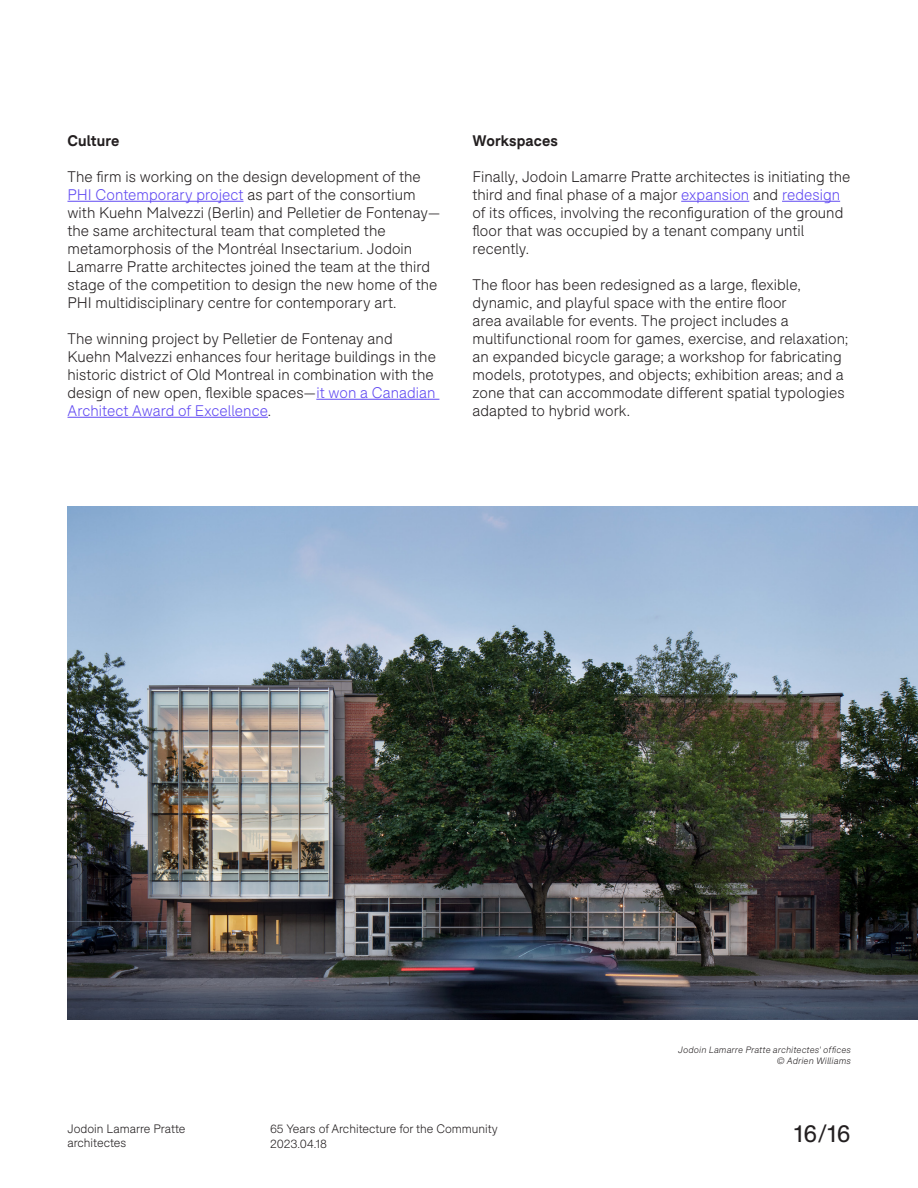
<style>
.page{position:relative;width:918px;height:1188px;background:#fff}
.page>*{position:absolute;margin:0;border:0;box-sizing:border-box;transform-origin:0 0}
.t1{font:24px "F37 Bolton";color:#231f20}
.t2{font:300 15px/18px "F37 Bolton";letter-spacing:.005em;color:#231f20}
.t3{font:700 15px "F37 Bolton";letter-spacing:.005em;color:#231f20}
.t4{font:300 12px/14.4px "F37 Bolton";color:#231f20}
.t5{font:italic 300 9px/10.8px "F37 Bolton";letter-spacing:.02em;color:#231f20;text-align:right}
.s1{color:#6049f2}
</style>
<div class="page">
<img style="left:68px;top:506px;width:850px;height:513px">
<hr style="left:68px;top:201px;width:176px;height:1px;background:#6049f2">
<hr style="left:316px;top:399px;width:123px;height:1px;background:#6049f2">
<hr style="left:68px;top:417px;width:200px;height:1px;background:#6049f2">
<hr style="left:681px;top:201px;width:68px;height:1px;background:#6049f2">
<hr style="left:782px;top:201px;width:58px;height:1px;background:#6049f2">
<p class="t3" style="left:68px;top:131px;width:53px">Culture</p>
<p class="t2" style="left:68px;top:167px;width:374px">The firm is working on the design development of the <span class="s1">PHI Contemporary project</span> as part of the consortium with Kuehn Malvezzi (Berlin) and Pelletier de Fontenay— the same architectural team that completed the metamorphosis of the Montréal Insectarium. Jodoin Lamarre Pratte architectes joined the team at the third stage of the competition to design the new home of the PHI multidisciplinary centre for contemporary art.</p>
<p class="t2" style="left:68px;top:329px;width:370px">The winning project by Pelletier de Fontenay and Kuehn Malvezzi enhances four heritage buildings in the historic district of Old Montreal in combination with the design of new open, flexible spaces—<span class="s1">it won a Canadian Architect Award of Excellence</span>.</p>
<p class="t3" style="left:472px;top:131px;width:87px">Workspaces</p>
<p class="t2" style="left:472px;top:167px;width:379px">Finally, Jodoin Lamarre Pratte architectes is initiating the third and final phase of a major <span class="s1">expansion</span> and <span class="s1">redesign </span>of its offices, involving the reconfiguration of the ground floor that was occupied by a tenant company until recently.</p>
<p class="t2" style="left:473px;top:275px;width:378px">The floor has been redesigned as a large, flexible, dynamic, and playful space with the entire floor<br>area available for events. The project includes a multifunctional room for games, exercise, and relaxation; an expanded bicycle garage; a workshop for fabricating models, prototypes, and objects; exhibition areas; and a zone that can accommodate different spatial typologies adapted to hybrid work.</p>
<p class="t5" style="left:678px;top:1044px;width:174px">Jodoin Lamarre Pratte architectes' offices © Adrien Williams</p>
<p class="t4" style="left:68px;top:1122px;width:120px">Jodoin Lamarre Pratte architectes</p>
<h1 class="t1" style="left:794px;top:1119px;width:58px">16/16</h1>
<p class="t4" style="left:270px;top:1122px;width:229px">65 Years of Architecture for the Community<br>2023.04.18</p>
</div>
